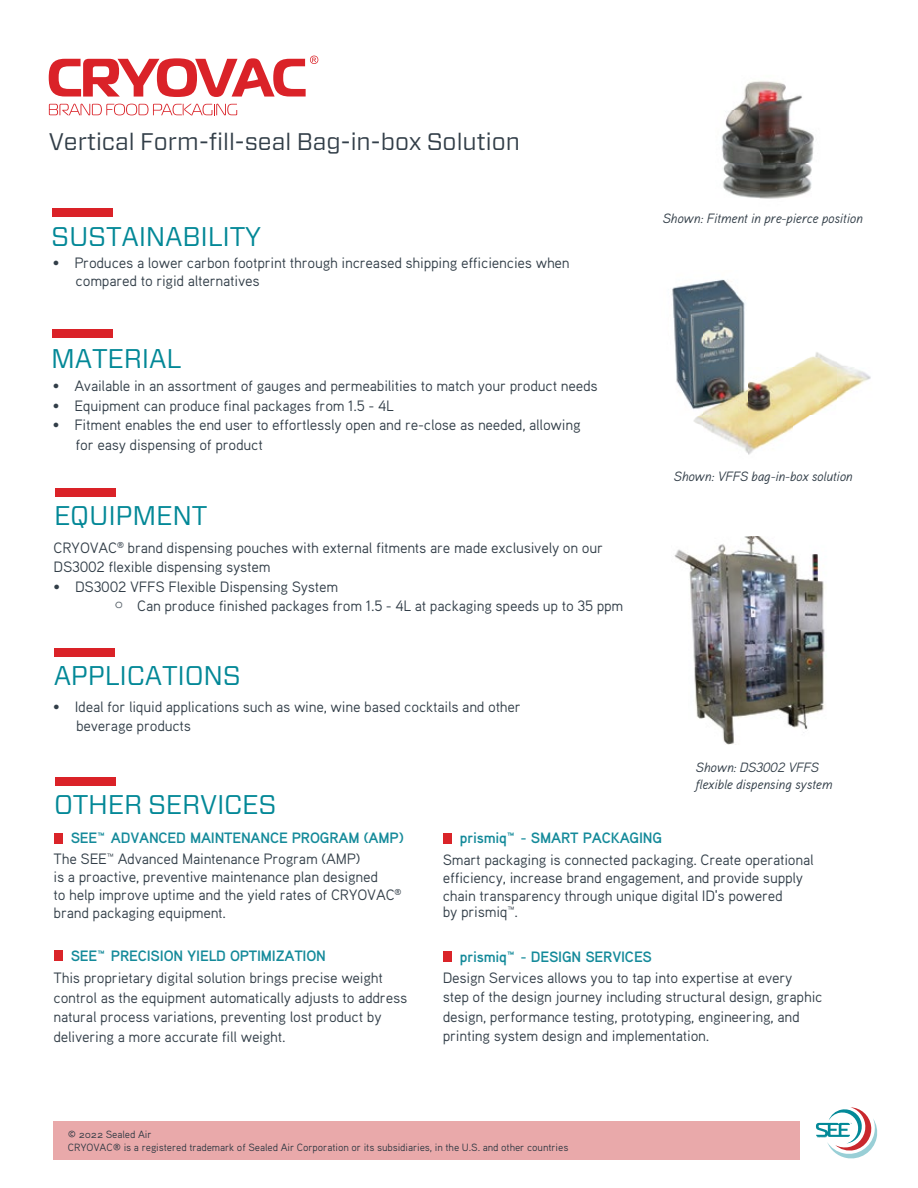
<style>
.page{position:relative;width:918px;height:1188px;background:#fff}
.page>*{position:absolute;margin:0;border:0;box-sizing:border-box;transform-origin:0 0}
.t1{font:27px "Forza";letter-spacing:-.01em;color:#038897}
.t2{font:24px "Forza";color:#323e48}
.t3{font:15px/19.5px "Aaux Pro";letter-spacing:-.015em;color:#323e48}
.t4{font:700 15px "Aaux Pro";letter-spacing:-.015em;color:#148a9a}
.t5{font:italic 13.5px/16.2px "Aaux Pro";letter-spacing:-.015em;color:#323e48}
.t6{font:10.5px/12.6px "Aaux Pro OSF";letter-spacing:-.01em;color:#2e3842}
</style>
<div class="page">
<div style="left:53px;top:1121px;width:747px;height:39px;background:#e9a9aa"></div>
<svg style="left:49px;top:104px;width:188px;height:11px"></svg>
<svg style="left:49px;top:56px;width:269px;height:41px"></svg>
<svg style="left:816px;top:1107px;width:61px;height:51px"></svg>
<div style="left:52px;top:208px;width:61px;height:9px;background:#da2228"></div>
<div style="left:52px;top:330px;width:61px;height:8px;background:#da2228"></div>
<div style="left:55px;top:488px;width:60px;height:9px;background:#da2228"></div>
<div style="left:55px;top:777px;width:60px;height:9px;background:#da2228"></div>
<div style="left:55px;top:648px;width:60px;height:9px;background:#da2228"></div>
<img style="left:721px;top:81px;width:93px;height:118px">
<img style="left:672px;top:279px;width:199px;height:176px">
<img style="left:672px;top:420px;width:9px;height:14px">
<img style="left:674px;top:537px;width:151px;height:208px">
<div style="left:54px;top:833px;width:9px;height:10px;background:#da2429"></div>
<div style="left:443px;top:951px;width:8px;height:11px;background:#da2429"></div>
<div style="left:54px;top:951px;width:9px;height:10px;background:#da2429"></div>
<div style="left:443px;top:833px;width:8px;height:10px;background:#da2429"></div>
<h2 class="t2" style="left:49px;top:126px;width:473px">Vertical Form-fill-seal Bag-in-box Solution</h2>
<h1 class="t1" style="left:51px;top:218px;width:211px">SUSTAINABILITY</h1>
<p class="t3" style="left:76px;top:253px;width:496px;line-height:18px;text-indent:-23px">• Produces a lower carbon footprint through increased shipping efficiencies when compared to rigid alternatives</p>
<h1 class="t1" style="left:51px;top:340px;width:132px">MATERIAL</h1>
<p class="t3" style="left:53px;top:376px;width:546px">• Available in an assortment of gauges and permeabilities to match your product needs</p>
<p class="t3" style="left:53px;top:395px;width:342px">• Equipment can produce final packages from 1.5 - 4L</p>
<p class="t3" style="left:76px;top:415px;width:507px;text-indent:-23px">• Fitment enables the end user to effortlessly open and re-close as needed, allowing for easy dispensing of product</p>
<h1 class="t1" style="left:54px;top:497px;width:155px">EQUIPMENT</h1>
<p class="t3" style="left:54px;top:537px;width:551px">CRYOVAC<sup>®</sup> brand dispensing pouches with external fitments are made exclusively on our<br>DS3002 flexible dispensing system</p>
<p class="t3" style="left:137px;top:576px;width:488px;text-indent:-84px">• DS3002 VFFS Flexible Dispensing System<br>Can produce finished packages from 1.5 - 4L at packaging speeds up to 35 ppm</p>
<h1 class="t1" style="left:54px;top:658px;width:189px">APPLICATIONS</h1>
<p class="t3" style="left:76px;top:696px;width:446px;text-indent:-23px">• Ideal for liquid applications such as wine, wine based cocktails and other beverage products</p>
<h1 class="t1" style="left:54px;top:786px;width:224px">OTHER SERVICES</h1>
<p class="t5" style="left:663px;top:210px;width:202px">Shown: Fitment in pre-pierce position</p>
<p class="t5" style="left:674px;top:468px;width:180px">Shown: VFFS bag-in-box solution</p>
<p class="t5" style="left:696px;top:759px;width:138px">Shown: DS3002 VFFS flexible dispensing system</p>
<p class="t4" style="left:71px;top:829px;width:334px">SEE™ ADVANCED MAINTENANCE PROGRAM (AMP)</p>
<p class="t3" style="left:54px;top:850px;width:349px;line-height:18px">The SEE™ Advanced Maintenance Program (AMP)<br>is a proactive, preventive maintenance plan designed<br>to help improve uptime and the yield rates of CRYOVAC<sup>® </sup>brand packaging equipment.</p>
<p class="t4" style="left:71px;top:946px;width:257px">SEE™ PRECISION YIELD OPTIMIZATION</p>
<p class="t3" style="left:54px;top:968px;width:355px">This proprietary digital solution brings precise weight control as the equipment automatically adjusts to address natural process variations, preventing lost product by delivering a more accurate fill weight.</p>
<p class="t4" style="left:460px;top:829px;width:204px">prismiq™ - SMART PACKAGING</p>
<p class="t3" style="left:443px;top:850px;width:373px;line-height:18px">Smart packaging is connected packaging. Create operational efficiency, increase brand engagement, and provide supply chain transparency through unique digital ID's powered</p>
<p class="t3" style="left:443px;top:902px;width:77px">by prismiq™.</p>
<p class="t4" style="left:460px;top:947px;width:194px">prismiq™ - DESIGN SERVICES</p>
<p class="t3" style="left:443px;top:968px;width:381px">Design Services allows you to tap into expertise at every<br>step of the design journey including structural design, graphic design, performance testing, prototyping, engineering, and printing system design and implementation.</p>
<p class="t6" style="left:68px;top:1128px;width:502px">© 2022 Sealed Air<br>CRYOVAC® is a registered trademark of Sealed Air Corporation or its subsidiaries, in the U.S. and other countries</p>
</div>
